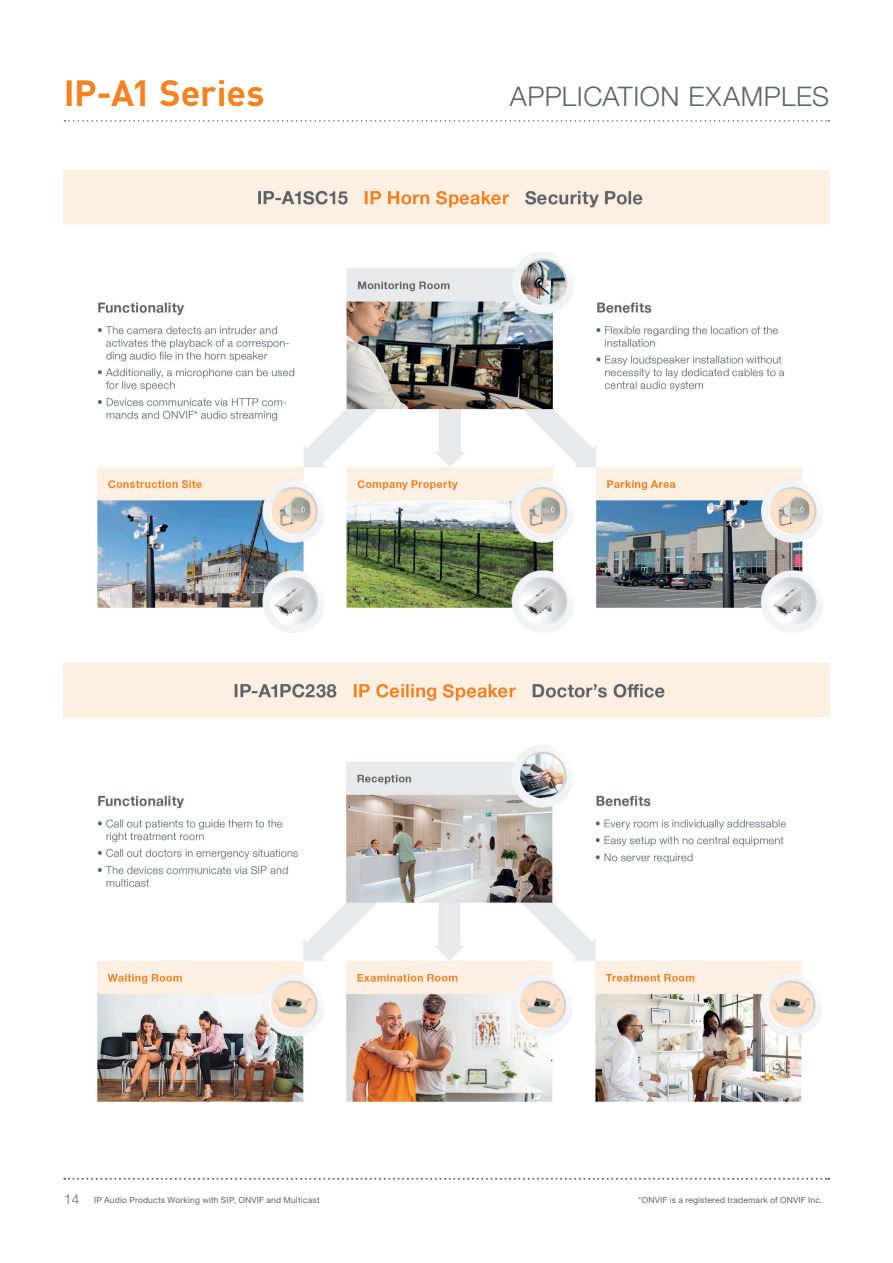
<style>
.page{position:relative;width:893px;height:1263px;background:#fff}
.page>*{position:absolute;margin:0;border:0;box-sizing:border-box;transform-origin:0 0}
.t1{font:700 36px "DINOT";letter-spacing:-.005em;color:#f58220}
.t2{font:27px "Helvetica Neue World 45 Lt";letter-spacing:.02em;color:#5e6367}
.t3{font:8.55px "Helvetica Neue World 55 Roman";letter-spacing:.02em;color:#5e6367}
.s1{font-family:"Helvetica Neue World 45 Lt";font-size:13.5px}
</style>
<div class="page">
<svg style="left:65px;top:120px;width:764px;height:2px"></svg>
<svg style="left:64px;top:1178px;width:765px;height:1px"></svg>
<img style="left:64px;top:170px;width:765px;height:463px">
<img style="left:64px;top:663px;width:765px;height:439px">
<h1 class="t1" style="left:64px;top:65px;width:202px">IP-A1 Series</h1>
<h2 class="t2" style="left:510px;top:81px;width:321px">APPLICATION EXAMPLES</h2>
<p class="t3" style="left:64px;top:1195px;width:257px"><span class="s1">14</span> IP Audio Products Working with SIP, ONVIF and Multicast</p>
<p class="t3" style="left:639px;top:1195px;width:185px">*ONVIF is a registered trademark of ONVIF Inc.</p>
</div>
